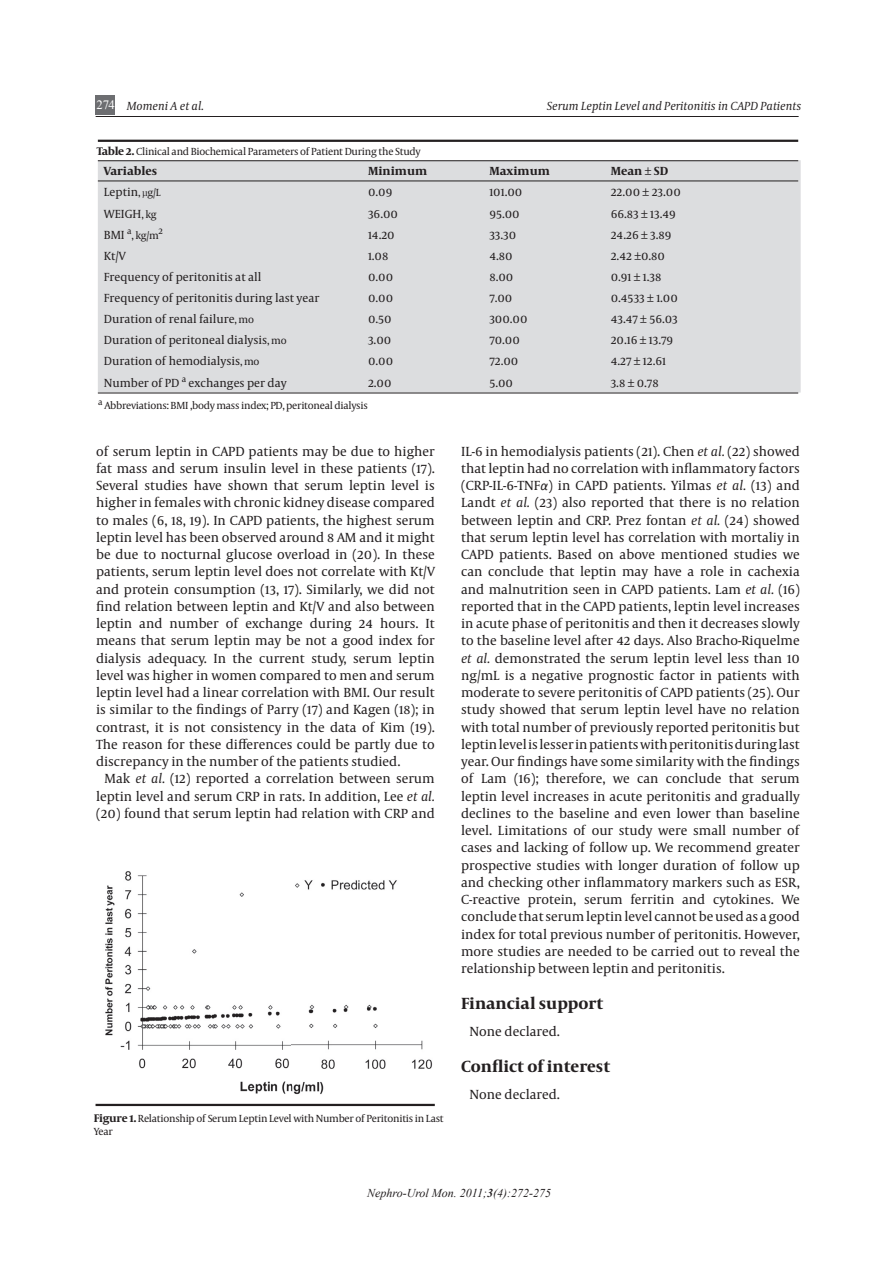
<style>
.page{position:relative;width:893px;height:1263px;background:#fff}
.page>*{position:absolute;margin:0;border:0;box-sizing:border-box;transform-origin:0 0}
.t1{font:700 16.5px "Capitolium News";color:#231f20}
.t2{font:13.5px/17.2px "Capitolium News";color:#231f20;text-align:justify}
.t3{font:12px "Capitolium News";color:#231f20}
.t4{font:italic 12px "Capitolium News";color:#231f20}
.t5{font:italic 12px "Times New Roman";color:#231f20}
.t6{font:700 12px "Capitolium News";color:#231f20}
.t7{font:10.5px/13.5px "Capitolium News";letter-spacing:-.025em;color:#231f20}
.s1{font-family:"Times New Roman";font-style:normal;font-size:12.75px;color:#fff}
.s2{font-weight:700;font-size:11.25px}
.s3{font-size:10.5px}
.s4{font-weight:700}
.s5{font-size:12px}
.s6{font-style:italic}
.s7{font-family:"Calibri";font-style:italic}
</style>
<div class="page">
<hr style="left:96px;top:116px;width:702px;height:1px;background:#231f20">
<div style="left:96px;top:95px;width:19px;height:20px;background:#6d6e71"></div>
<div style="left:98px;top:160px;width:703px;height:233px;background:#dcdddf"></div>
<hr style="left:98px;top:160px;width:700px;height:1px;background:#231f20">
<hr style="left:98px;top:181px;width:700px;height:1px;background:#231f20">
<hr style="left:98px;top:393px;width:700px;height:1px;background:#231f20">
<hr style="left:98px;top:140px;width:700px;height:2px;background:#231f20">
<img style="left:105px;top:871px;width:328px;height:224px">
<hr style="left:96px;top:1104px;width:339px;height:2px;background:#231f20">
<p class="t4" style="left:96px;top:101px;width:109px"><span class="s1">274</span> Momeni A et al.</p>
<p class="t4" style="left:547px;top:101px;width:256px">Serum Leptin Level and Peritonitis in CAPD Patients</p>
<p class="t7" style="left:97px;top:146px;width:325px"><span class="s2">Table 2.</span> Clinical and Biochemical Parameters of Patient During the Study</p>
<p class="t6" style="left:104px;top:166px;width:55px">Variables</p>
<p class="t6" style="left:368px;top:166px;width:61px">Minimum</p>
<p class="t6" style="left:489px;top:166px;width:62px">Maximum</p>
<p class="t6" style="left:611px;top:166px;width:59px">Mean ± SD</p>
<p class="t3" style="left:104px;top:188px;width:59px">Leptin<span class="s3">, μg/L</span></p>
<p class="t3" style="left:368px;top:188px;width:26px">0.09</p>
<p class="t3" style="left:489px;top:188px;width:34px">101.00</p>
<p class="t3" style="left:611px;top:188px;width:72px">22.00 <span class="s4">±</span> 23.00</p>
<p class="t3" style="left:104px;top:209px;width:54px">WEIGH<span class="s3">, kg</span></p>
<p class="t3" style="left:368px;top:209px;width:32px">36.00</p>
<p class="t3" style="left:489px;top:209px;width:32px">95.00</p>
<p class="t3" style="left:611px;top:209px;width:67px">66.83 <span class="s4">±</span> 13.49</p>
<p class="t7" style="left:104px;top:229px;width:61px"><span class="s5">BMI</span> <sup>a</sup>, kg/m<sup>2</sup></p>
<p class="t3" style="left:368px;top:230px;width:28px">14.20</p>
<p class="t3" style="left:489px;top:230px;width:29px">33.30</p>
<p class="t3" style="left:611px;top:230px;width:62px">24.26 <span class="s4">±</span> 3.89</p>
<p class="t3" style="left:104px;top:251px;width:23px">Kt/V</p>
<p class="t3" style="left:368px;top:251px;width:22px">1.08</p>
<p class="t3" style="left:489px;top:251px;width:25px">4.80</p>
<p class="t3" style="left:611px;top:251px;width:56px">2.42 <span class="s4">±</span>0.80</p>
<p class="t3" style="left:104px;top:272px;width:159px">Frequency of peritonitis at all</p>
<p class="t3" style="left:368px;top:272px;width:27px">0.00</p>
<p class="t3" style="left:489px;top:272px;width:25px">8.00</p>
<p class="t3" style="left:611px;top:272px;width:52px">0.91 <span class="s4">±</span> 1.38</p>
<p class="t3" style="left:104px;top:293px;width:217px">Frequency of peritonitis during last year</p>
<p class="t3" style="left:368px;top:293px;width:27px">0.00</p>
<p class="t3" style="left:489px;top:293px;width:25px">7.00</p>
<p class="t3" style="left:611px;top:293px;width:69px">0.4533 <span class="s4">±</span> 1.00</p>
<p class="t3" style="left:104px;top:314px;width:152px">Duration of renal failure<span class="s3">, mo</span></p>
<p class="t3" style="left:368px;top:314px;width:25px">0.50</p>
<p class="t3" style="left:489px;top:314px;width:40px">300.00</p>
<p class="t3" style="left:611px;top:314px;width:69px">43.47 <span class="s4">±</span> 56.03</p>
<p class="t3" style="left:104px;top:335px;width:184px">Duration of peritoneal dialysis<span class="s3">, mo</span></p>
<p class="t3" style="left:368px;top:335px;width:25px">3.00</p>
<p class="t3" style="left:489px;top:335px;width:32px">70.00</p>
<p class="t3" style="left:611px;top:335px;width:64px">20.16 <span class="s4">±</span> 13.79</p>
<p class="t3" style="left:104px;top:356px;width:157px">Duration of hemodialysis<span class="s3">, mo</span></p>
<p class="t3" style="left:368px;top:356px;width:27px">0.00</p>
<p class="t3" style="left:489px;top:356px;width:31px">72.00</p>
<p class="t3" style="left:611px;top:356px;width:57px">4.27 <span class="s4">±</span> 12.61</p>
<p class="t3" style="left:104px;top:378px;width:184px">Number of PD <sup>a</sup> exchanges per day</p>
<p class="t3" style="left:368px;top:378px;width:25px">2.00</p>
<p class="t3" style="left:489px;top:378px;width:25px">5.00</p>
<p class="t3" style="left:611px;top:378px;width:49px">3.8 <span class="s4">±</span> 0.78</p>
<p class="t7" style="left:98px;top:400px;width:271px"><sup>a</sup> Abbreviations: BMI ,body mass index; PD, peritoneal dialysis</p>
<p class="t2" style="left:96px;top:444px;width:340px">of serum leptin in CAPD patients may be due to higher fat mass and serum insulin level in these patients (17).<br>Several studies have shown that serum leptin level is higher in females with chronic kidney disease compared to males (6, 18, 19). In CAPD patients, the highest serum leptin level has been observed around 8 AM and it might be due to nocturnal glucose overload in (20). In these patients, serum leptin level does not correlate with Kt/V and protein consumption (13, 17). Similarly, we did not find relation between leptin and Kt/V and also between leptin and number of exchange during 24 hours. It means that serum leptin may be not a good index for dialysis adequacy. In the current study, serum leptin level was higher in women compared to men and serum leptin level had a linear correlation with BMI. Our result is similar to the findings of Parry (17) and Kagen (18); in contrast, it is not consistency in the data of Kim (19).<br>The reason for these differences could be partly due to discrepancy in the number of the patients studied.</p>
<p class="t2" style="left:96px;top:771px;width:340px;text-indent:9px">Mak <span class="s6">et al.</span> (12) reported a correlation between serum leptin level and serum CRP in rats. In addition, Lee <span class="s6">et al. </span>(20) found that serum leptin had relation with CRP and</p>
<p class="t7" style="left:94px;top:1112px;width:351px"><span class="s2">Figure 1.</span> Relationship of Serum Leptin Level with Number of Peritonitis in Last<br>Year</p>
<p class="t2" style="left:461px;top:444px;width:340px">IL-6 in hemodialysis patients (21). Chen <span class="s6">et al.</span> (22) showed that leptin had no correlation with inflammatory factors (CRP-IL-6-TNF<span class="s7">α</span>) in CAPD patients. Yilmas <span class="s6">et al.</span> (13) and Landt <span class="s6">et al.</span> (23) also reported that there is no relation between leptin and CRP. Prez fontan <span class="s6">et al.</span> (24) showed that serum leptin level has correlation with mortaliy in CAPD patients. Based on above mentioned studies we can conclude that leptin may have a role in cachexia and malnutrition seen in CAPD patients. Lam <span class="s6">et al.</span> (16) reported that in the CAPD patients, leptin level increases in acute phase of peritonitis and then it decreases slowly to the baseline level after 42 days. Also Bracho-Riquelme <span class="s6">et al.</span> demonstrated the serum leptin level less than 10 ng/mL is a negative prognostic factor in patients with moderate to severe peritonitis of CAPD patients (25). Our study showed that serum leptin level have no relation with total number of previously reported peritonitis but leptin level is lesser in patients with peritonitis during last year. Our findings have some similarity with the findings of Lam (16); therefore, we can conclude that serum leptin level increases in acute peritonitis and gradually declines to the baseline and even lower than baseline level. Limitations of our study were small number of cases and lacking of follow up. We recommend greater prospective studies with longer duration of follow up and checking other inflammatory markers such as ESR, C-reactive protein, serum ferritin and cytokines. We conclude that serum leptin level cannot be used as a good index for total previous number of peritonitis. However, more studies are needed to be carried out to reveal the relationship between leptin and peritonitis.</p>
<p class="t1" style="left:461px;top:997px;width:144px">Financial support</p>
<p class="t2" style="left:470px;top:1024px;width:92px">None declared.</p>
<p class="t1" style="left:461px;top:1060px;width:151px">Conflict of interest</p>
<p class="t2" style="left:470px;top:1087px;width:92px">None declared.</p>
<p class="t5" style="left:367px;top:1186px;width:185px">Nephro-Urol Mon. 2011;<span class="s4">3</span>(4):272-275</p>
</div>
